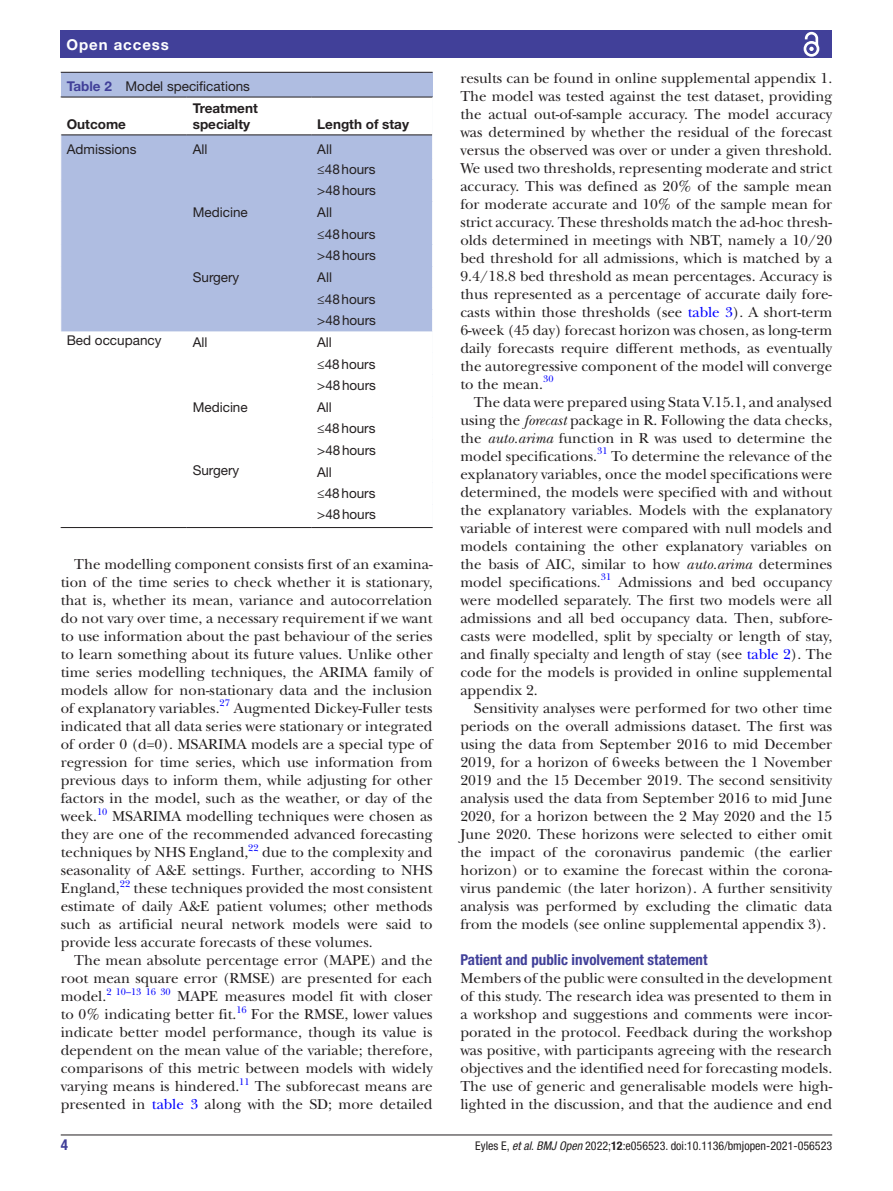
<style>
.page{position:relative;width:893px;height:1191px;background:#fff}
.page>*{position:absolute;margin:0;border:0;box-sizing:border-box;transform-origin:0 0}
.t1{font:15px/18px "New Baskerville";color:#231f20;text-align:justify}
.t2{font:700 condensed 15px "Helvetica Neue LT Std";color:#414099}
.t3{font:700 15px "Helvetica Neue LT Std";letter-spacing:.065em;color:#fff}
.t4{font:13.5px/21.6px "Helvetica Neue LT Std";color:#231f20}
.t5{font:700 13.5px/16.2px "Helvetica Neue LT Std";color:#231f20}
.t6{font:condensed 12px "Helvetica Neue LT Std";color:#231f20}
.t7{font:9.9px "New Baskerville";color:#00f}
.s1{font-weight:700;color:#414099}
.s2{color:#00f}
.s3{font-style:italic}
.s4{font-weight:700}
</style>
<div class="page">
<hr style="left:61px;top:1134px;width:771px;height:1px;background:#231f20">
<div style="left:61px;top:31px;width:771px;height:27px;background:#414099"></div>
<svg style="left:803px;top:31px;width:17px;height:26px"></svg>
<div style="left:61px;top:73px;width:372px;height:455px;background:#afbde1"></div>
<hr style="left:61px;top:72px;width:372px;height:1px;background:#231f20">
<div style="left:61px;top:98px;width:371px;height:429px;background:#fff"></div>
<svg style="left:61px;top:135px;width:371px;height:196px"></svg>
<hr style="left:61px;top:527px;width:126px;height:1px;background:#231f20">
<hr style="left:187px;top:527px;width:124px;height:1px;background:#231f20">
<hr style="left:61px;top:97px;width:126px;height:1px;background:#231f20">
<hr style="left:61px;top:134px;width:126px;height:1px;background:#231f20">
<hr style="left:187px;top:97px;width:124px;height:1px;background:#231f20">
<hr style="left:187px;top:134px;width:124px;height:1px;background:#231f20">
<hr style="left:311px;top:97px;width:122px;height:1px;background:#231f20">
<hr style="left:311px;top:134px;width:121px;height:1px;background:#231f20">
<hr style="left:311px;top:527px;width:122px;height:1px;background:#231f20">
<hr style="left:432px;top:97px;width:1px;height:38px;background:#fff">
<svg style="left:432px;top:135px;width:1px;height:392px"></svg>
<p class="t3" style="left:66px;top:35px;width:104px">Open access</p>
<p class="t4" style="left:67px;top:75px;width:185px"><span class="s1">Table 2</span> Model specifications</p>
<p class="t5" style="left:67px;top:116px;width:61px">Outcome</p>
<p class="t5" style="left:193px;top:99px;width:67px">Treatment specialty</p>
<p class="t5" style="left:317px;top:116px;width:93px">Length of stay</p>
<p class="t4" style="left:67px;top:138px;width:71px">Admissions</p>
<p class="t4" style="left:193px;top:138px;width:16px">All</p>
<p class="t4" style="left:317px;top:138px;width:60px;line-height:20.1px">All ≤48hours</p>
<p class="t4" style="left:317px;top:179px;width:60px">&gt;48hours</p>
<p class="t4" style="left:193px;top:201px;width:57px">Medicine</p>
<p class="t4" style="left:317px;top:201px;width:60px">All ≤48hours &gt;48hours</p>
<p class="t4" style="left:193px;top:266px;width:48px">Surgery</p>
<p class="t4" style="left:317px;top:266px;width:60px">All ≤48hours &gt;48hours</p>
<p class="t4" style="left:67px;top:329px;width:96px">Bed occupancy</p>
<p class="t4" style="left:193px;top:331px;width:16px">All</p>
<p class="t4" style="left:317px;top:331px;width:60px">All ≤48hours &gt;48hours</p>
<p class="t4" style="left:193px;top:396px;width:57px">Medicine</p>
<p class="t4" style="left:317px;top:396px;width:60px">All ≤48hours &gt;48hours</p>
<p class="t4" style="left:193px;top:459px;width:48px">Surgery</p>
<p class="t4" style="left:317px;top:461px;width:60px">All ≤48hours</p>
<p class="t4" style="left:317px;top:503px;width:60px">&gt;48hours</p>
<p class="t1" style="left:61px;top:555px;width:373px;text-indent:14px">The modelling component consists first of an examina&shy;tion of the time series to check whether it is stationary, that is, whether its mean, variance and autocorrelation do not vary over time, a necessary requirement if we want to use information about the past behaviour of the series to learn something about its future values. Unlike other time series modelling techniques, the ARIMA family of models allow for non-stationary data and the inclusion of explanatory variables.</p>
<p class="t7" style="left:220px;top:697px;width:12px">27</p>
<p class="t1" style="left:61px;top:699px;width:373px;text-indent:173px">Augmented Dickey-Fuller tests indicated that all data series were stationary or integrated of order 0 (d=0). MSARIMA models are a special type of regression for time series, which use information from previous days to inform them, while adjusting for other factors in the model, such as the weather, or day of the week.</p>
<p class="t7" style="left:97px;top:805px;width:12px">10</p>
<p class="t1" style="left:61px;top:807px;width:373px;text-indent:51px">MSARIMA modelling techniques were chosen as they are one of the recommended advanced forecasting techniques by NHS England,</p>
<p class="t7" style="left:248px;top:841px;width:12px">22</p>
<p class="t1" style="left:61px;top:843px;width:373px;text-indent:201px">due to the complexity and seasonality of A&amp;E settings. Further, according to NHS England,</p>
<p class="t7" style="left:120px;top:877px;width:12px">22</p>
<p class="t1" style="left:61px;top:879px;width:373px;text-indent:73px">these techniques provided the most consistent estimate of daily A&amp;E patient volumes; other methods such as artificial neural network models were said to provide less accurate forecasts of these volumes.</p>
<p class="t1" style="left:61px;top:951px;width:373px;text-indent:14px">The mean absolute percentage error (MAPE) and the root mean square error (RMSE) are presented for each model.</p>
<p class="t7" style="left:106px;top:985px;width:66px">2 10–13 16 30</p>
<p class="t1" style="left:61px;top:987px;width:373px;text-indent:116px">MAPE measures model fit with closer to 0% indicating better fit.</p>
<p class="t7" style="left:236px;top:1003px;width:12px">16</p>
<p class="t1" style="left:61px;top:1005px;width:373px;text-indent:191px">For the RMSE, lower values indicate better model performance, though its value is dependent on the mean value of the variable; therefore, comparisons of this metric between models with widely varying means is hindered.</p>
<p class="t7" style="left:239px;top:1075px;width:12px">11</p>
<p class="t1" style="left:61px;top:1077px;width:373px;text-align:right">The subforecast means are<br>presented in <span class="s2">table 3</span> along with the SD; more detailed</p>
<p class="t1" style="left:460px;top:69px;width:373px">results can be found in online supplemental appendix 1.<br>The model was tested against the test dataset, providing the actual out-of-sample accuracy. The model accuracy was determined by whether the residual of the forecast versus the observed was over or under a given threshold.<br>We used two thresholds, representing moderate and strict accuracy. This was defined as 20% of the sample mean for moderate accurate and 10% of the sample mean for strict accuracy. These thresholds match the ad-hoc thresh&shy;olds determined in meetings with NBT, namely a 10/20 bed threshold for all admissions, which is matched by a 9.4/18.8 bed threshold as mean percentages. Accuracy is thus represented as a percentage of accurate daily fore&shy;casts within those thresholds (see <span class="s2">table 3</span>). A short-term 6-week (45 day) forecast horizon was chosen, as long-term daily forecasts require different methods, as eventually the autoregressive component of the model will converge to the mean.<sup>30</sup></p>
<p class="t1" style="left:460px;top:393px;width:373px;text-indent:14px">The data were prepared using Stata V.15.1, and analysed using the <span class="s3">forecast</span> package in R. Following the data checks, the <span class="s3">auto.arima</span> function in R was used to determine the model specifications.<sup>31</sup> To determine the relevance of the explanatory variables, once the model specifications were determined, the models were specified with and without the explanatory variables. Models with the explanatory variable of interest were compared with null models and models containing the other explanatory variables on the basis of AIC, similar to how <span class="s3">auto.arima</span> determines model specifications.</p>
<p class="t7" style="left:601px;top:571px;width:12px">31</p>
<p class="t1" style="left:460px;top:573px;width:373px;text-indent:158px">Admissions and bed occupancy were modelled separately. The first two models were all admissions and all bed occupancy data. Then, subfore&shy;casts were modelled, split by specialty or length of stay, and finally specialty and length of stay (see <span class="s2">table 2</span>). The code for the models is provided in online supplemental appendix 2.</p>
<p class="t1" style="left:460px;top:699px;width:373px;text-indent:14px">Sensitivity analyses were performed for two other time periods on the overall admissions dataset. The first was using the data from September 2016 to mid December 2019, for a horizon of 6weeks between the 1 November 2019 and the 15 December 2019. The second sensitivity analysis used the data from September 2016 to mid June 2020, for a horizon between the 2 May 2020 and the 15<br>June 2020. These horizons were selected to either omit the impact of the coronavirus pandemic (the earlier horizon) or to examine the forecast within the corona&shy;virus pandemic (the later horizon). A further sensitivity analysis was performed by excluding the climatic data from the models (see online supplemental appendix 3).</p>
<p class="t2" style="left:460px;top:951px;width:249px">Patient and public involvement statement</p>
<p class="t1" style="left:460px;top:969px;width:373px">Members of the public were consulted in the development of this study. The research idea was presented to them in a workshop and suggestions and comments were incor&shy;porated in the protocol. Feedback during the workshop was positive, with participants agreeing with the research objectives and the identified need for forecasting models.<br>The use of generic and generalisable models were high&shy;lighted in the discussion, and that the audience and end</p>
<p class="t2" style="left:61px;top:1135px;width:9px">4</p>
<p class="t6" style="left:475px;top:1138px;width:358px">Eyles E, <span class="s3">et al</span>. <span class="s3">BMJ Open</span> 2022;<span class="s4">12</span>:e056523. doi:10.1136/bmjopen-2021-056523</p>
</div>
